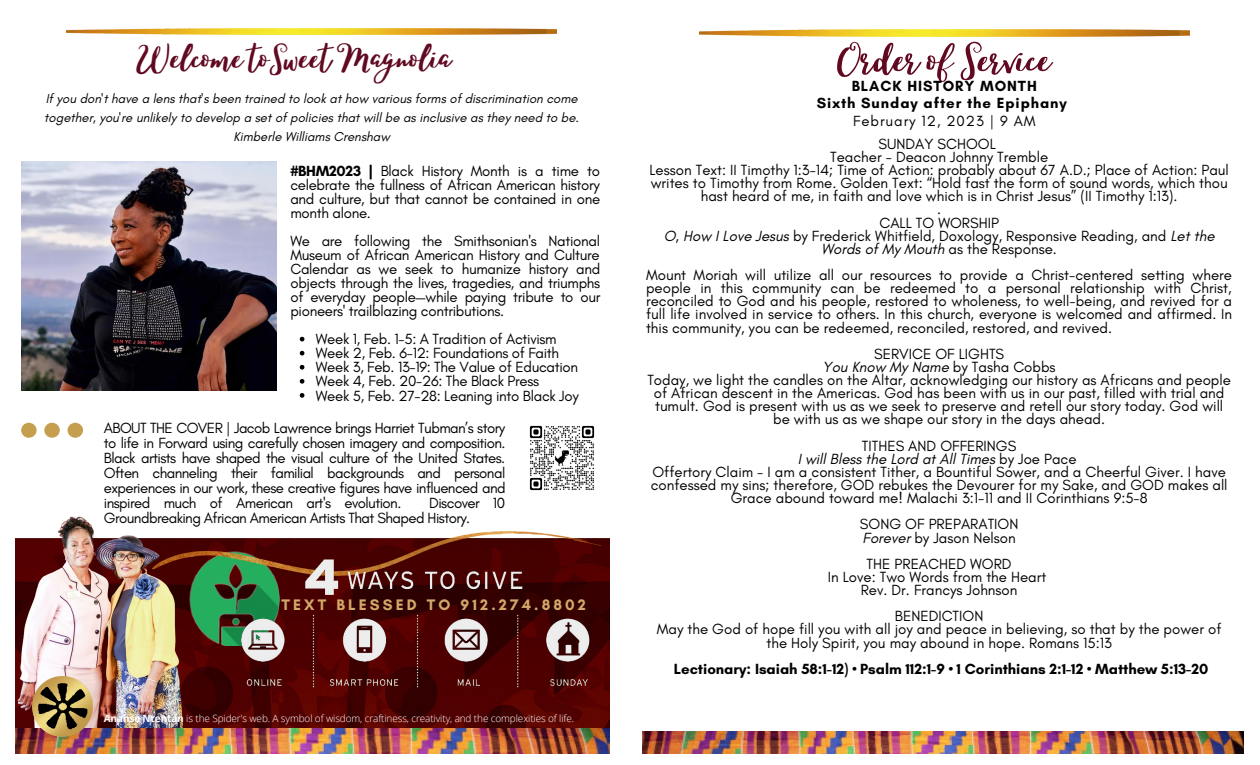
<style>
.page{position:relative;width:1260px;height:765px;background:#fff}
.page>*{position:absolute;margin:0;border:0;box-sizing:border-box;transform-origin:0 0}
.t1{font:52.75px "Lucky Dip Caitlin";color:#610920}
.t2{font:44px "Lucky Dip Caitlin";color:#610920}
.t3{font:700 15.62px "Glacial Indifference";letter-spacing:.2em;color:#d2a86a}
.t4{font:15px/13.1px "Glacial Indifference";color:#000;text-align:center}
.t5{font:15px/14px "Glacial Indifference";letter-spacing:-.02em;color:#000}
.t6{font:700 15px "Glacial Indifference";color:#000}
.t7{font:15px/15px "Glacial Indifference";letter-spacing:-.04em;color:#000}
.t8{font:700 15px/17.8px "Glacial Indifference";letter-spacing:.065em;color:#000;text-align:center}
.t9{font:15px "Glacial Indifference";letter-spacing:.065em;color:#000}
.t10{font:italic 13.12px/18.8px "Glacial Indifference";color:#000;text-align:center}
.t11{font:300 10px "Open Sans";letter-spacing:-.01em;color:#fff}
.s1{font-weight:700}
.s2{font-style:italic}
</style>
<div class="page">
<img style="left:643px;top:731px;width:601px;height:23px">
<img style="left:239px;top:538px;width:370px;height:191px">
<img style="left:15px;top:516px;width:224px;height:213px">
<img style="left:153px;top:532px;width:447px;height:43px">
<img style="left:235px;top:552px;width:360px;height:157px">
<svg style="left:21px;top:423px;width:62px;height:15px"></svg>
<img style="left:15px;top:729px;width:594px;height:24px">
<img style="left:43px;top:737px;width:43px;height:7px">
<img style="left:32px;top:677px;width:60px;height:60px">
<img style="left:36px;top:681px;width:52px;height:52px">
<img style="left:699px;top:30px;width:490px;height:6px">
<img style="left:66px;top:29px;width:490px;height:6px">
<img style="left:21px;top:162px;width:255px;height:228px">
<img style="left:529px;top:425px;width:66px;height:66px">
<svg style="left:300px;top:337px;width:4px;height:4px"></svg>
<svg style="left:300px;top:351px;width:4px;height:5px"></svg>
<svg style="left:300px;top:365px;width:4px;height:5px"></svg>
<svg style="left:300px;top:379px;width:4px;height:5px"></svg>
<svg style="left:300px;top:393px;width:4px;height:5px"></svg>
<h2 class="t2" style="left:136px;top:35px;width:317px">Welcome toSweetMagnolia</h2>
<p class="t10" style="left:44px;top:90px;width:536px">If you don't have a lens that's been trained to look at how various forms of discrimination come together, you're unlikely to develop a set of policies that will be as inclusive as they need to be.<br>Kimberle Williams Crenshaw</p>
<p class="t4" style="left:290px;top:163px;width:311px;line-height:14px;text-align:justify"><span class="s1">#BHM2023 |</span> Black History Month is a time to celebrate the fullness of African American history and culture, but that cannot be contained in one month alone.</p>
<p class="t4" style="left:290px;top:234px;width:312px;line-height:14px;text-align:justify">We are following the Smithsonian's National Museum of African American History and Culture Calendar as we seek to humanize history and objects through the lives, tragedies, and triumphs of everyday people—while paying tribute to our pioneers' trailblazing contributions.</p>
<p class="t5" style="left:316px;top:332px;width:264px">Week 1, Feb. 1-5: A Tradition of Activism Week 2, Feb. 6-12: Foundations of Faith Week 3, Feb. 13-19: The Value of Education Week 4, Feb. 20-26: The Black Press<br>Week 5, Feb. 27-28: Leaning into Black Joy</p>
<p class="t4" style="left:104px;top:420px;width:403px;line-height:15px;text-align:justify">ABOUT THE COVER | Jacob Lawrence brings Harriet Tubman’s story to life in Forward using carefully chosen imagery and composition.<br>Black artists have shaped the visual culture of the United States.<br>Often channeling their familial backgrounds and personal experiences in our work, these creative figures have influenced and inspired much of American art's evolution.</p>
<p class="t7" style="left:104px;top:495px;width:403px;text-indent:325px">Discover 10<br>Groundbreaking African American Artists That Shaped History.</p>
<p class="t3" style="left:282px;top:595px;width:306px">TEXT BLESSED TO 912.274.8802</p>
<p class="t11" style="left:104px;top:712px;width:472px"><span class="s1">Ananse Ntentan</span> is the Spider's web. A symbol of wisdom, craftiness, creativity, and the complexities of life.</p>
<h1 class="t1" style="left:837px;top:31px;width:216px">Order ofService</h1>
<p class="t8" style="left:817px;top:76px;width:252px">BLACK HISTORY MONTH<br>Sixth Sunday after the Epiphany</p>
<p class="t9" style="left:853px;top:112px;width:184px">February 12, 2023 | 9 AM</p>
<p class="t4" style="left:649px;top:137px;width:581px">SUNDAY SCHOOL<br>Teacher - Deacon Johnny Tremble<br>Lesson Text: II Timothy 1:3-14; Time of Action: probably about 67 A.D.; Place of Action: Paul writes to Timothy from Rome. Golden Text: “Hold fast the form of sound words, which thou hast heard of me, in faith and love which is in Christ Jesus” (II Timothy 1:13).<br>.<br>CALL TO WORSHIP<br><span class="s2">O, How I Love Jesus</span> by Frederick Whitfield, Doxology, Responsive Reading, and <span class="s2">Let the Words of My Mouth</span> as the Response.</p>
<p class="t4" style="left:646px;top:268px;width:588px;text-align:justify">Mount Moriah will utilize all our resources to provide a Christ-centered setting where people in this community can be redeemed to a personal relationship with Christ, reconciled to God and his people, restored to wholeness, to well-being, and revived for a full life involved in service to others. In this church, everyone is welcomed and affirmed. In this community, you can be redeemed, reconciled, restored, and revived.</p>
<p class="t4" style="left:647px;top:347px;width:585px">SERVICE OF LIGHTS<br><span class="s2">You Know My Name</span> by Tasha Cobbs<br>Today, we light the candles on the Altar, acknowledging our history as Africans and people of African descent in the Americas. God has been with us in our past, filled with trial and tumult. God is present with us as we seek to preserve and retell our story today. God will be with us as we shape our story in the days ahead.</p>
<p class="t4" style="left:651px;top:439px;width:578px">TITHES AND OFFERINGS<br><span class="s2">I will Bless the Lord at All Times</span> by Joe Pace<br>Offertory Claim - I am a consistent Tither, a Bountiful Sower, and a Cheerful Giver. I have confessed my sins; therefore, GOD rebukes the Devourer for my Sake, and GOD makes all Grace abound toward me! Malachi 3:1-11 and II Corinthians 9:5-8</p>
<p class="t4" style="left:860px;top:518px;width:160px;text-align:left">SONG OF PREPARATION<br><span class="s2">Forever</span> by Jason Nelson</p>
<p class="t4" style="left:828px;top:557px;width:220px">THE PREACHED WORD<br>In Love: Two Words from the Heart<br>Rev. Dr. Francys Johnson</p>
<p class="t4" style="left:657px;top:610px;width:566px">BENEDICTION<br>May the God of hope fill you with all joy and peace in believing, so that by the power of the Holy Spirit, you may abound in hope. Romans 15:13</p>
<p class="t6" style="left:674px;top:660px;width:536px">Lectionary: Isaiah 58:1-12) • Psalm 112:1-9 • 1 Corinthians 2:1-12 • Matthew 5:13-20</p>
</div>
